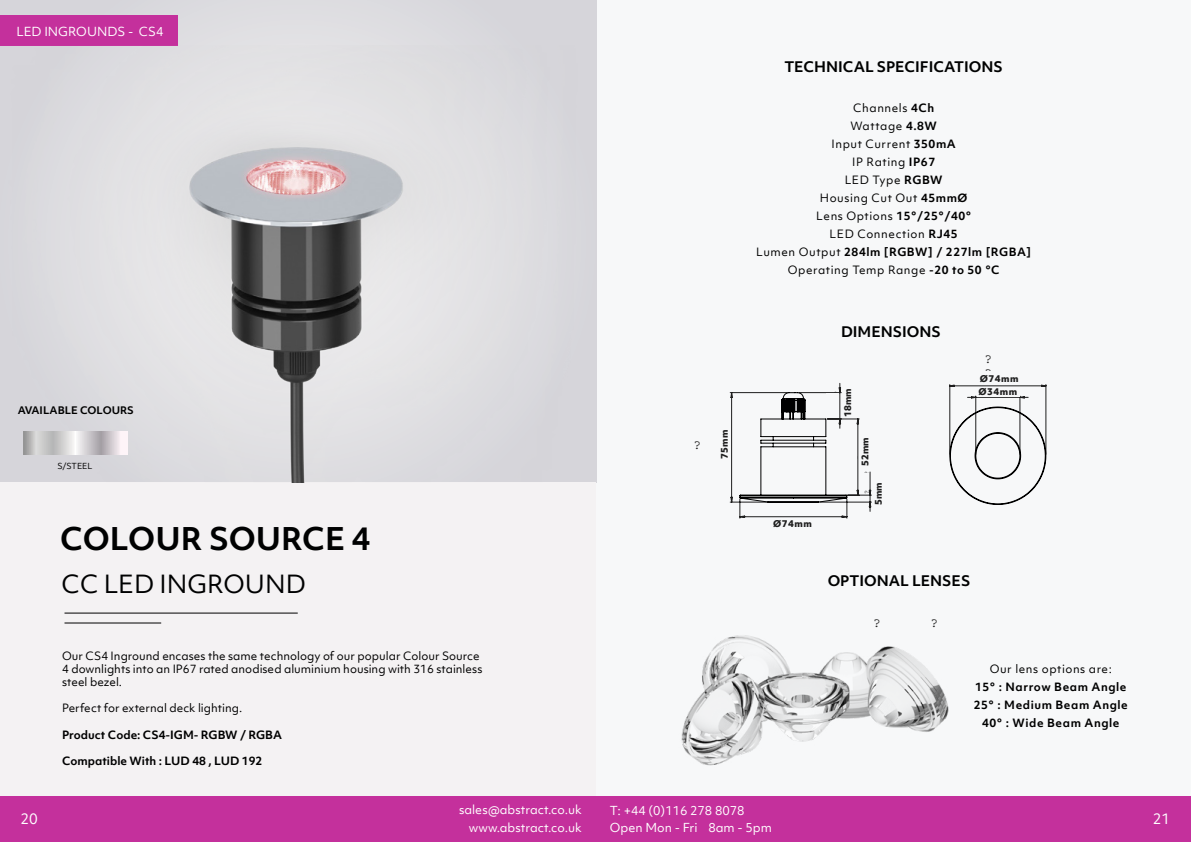
<style>
.page{position:relative;width:1191px;height:842px;background:#fff}
.page>*{position:absolute;margin:0;border:0;box-sizing:border-box;transform-origin:0 0}
.t1{font:700 30px "Objektiv Mk 1";color:#000101}
.t2{font:24px "Objektiv Mk 1";color:#000101}
.t3{font:700 14px "Objektiv Mk 1";color:#000101}
.t4{font:14px "Objektiv Mk 1";color:#fff}
.t5{font:13.2px "Courier";color:#1e1e1e}
.t6{font:12px "Objektiv Mk 1";color:#fff}
.t7{font:11.9px "Objektiv Mk 1";color:#fff}
.t8{font:11.7px/17.2px "Objektiv Mk 1";color:#fff;text-align:right}
.t9{font:11px/18px "Objektiv Mk 1";letter-spacing:.05em;color:#000;text-align:center}
.t10{font:11px/13.2px "Objektiv Mk 1";color:#000}
.t11{font:700 11px "Objektiv Mk 1";letter-spacing:.015em;color:#000}
.t12{font:700 11px/18px "Objektiv Mk 1";letter-spacing:.05em;color:#000;text-align:center}
.t13{font:700 10px "Objektiv Mk 1";color:#000}
.t14{font:800 9px "Objektiv Mk 1";letter-spacing:.05em;color:#1e1e1e}
.t15{font:8px "Objektiv Mk 1";color:#000}
.t16{font:6.8px "Courier";color:#1e1e1e}
.t17{font:6.2px "Courier";color:#1e1e1e}
.s1{font-weight:700}
</style>
<div class="page">
<div style="left:595px;top:0;width:596px;height:842px;background:#f7f8f9"></div>
<div style="left:0;top:0;width:596px;height:482px;background:#dbdade"></div>
<div style="left:0;top:482px;width:595px;height:359px;background:#f4f2f3"></div>
<div style="left:0;top:796px;width:1191px;height:46px;background:#c4309c"></div>
<div style="left:0;top:15px;width:178px;height:31px;background:#c4309c"></div>
<hr style="left:64px;top:613px;width:234px;height:1px;background:#000">
<hr style="left:64px;top:623px;width:97px;height:1px;background:#000">
<img style="left:23px;top:95px;width:423px;height:387px">
<svg style="left:24px;top:432px;width:103px;height:22px"></svg>
<img style="left:681px;top:635px;width:268px;height:131px">
<svg style="left:729px;top:383px;width:143px;height:136px"></svg>
<svg style="left:949px;top:384px;width:97px;height:121px"></svg>
<div style="left:978px;top:371px;width:42px;height:14px;background:#f7f8f9"></div>
<div style="left:977px;top:388px;width:42px;height:9px;background:#f7f8f9"></div>
<div style="left:771px;top:505px;width:42px;height:11px;background:#f7f8f9"></div>
<div style="left:716px;top:431px;width:14px;height:42px;background:#f7f8f9"></div>
<div style="left:843px;top:434px;width:14px;height:42px;background:#f7f8f9"></div>
<div style="left:826px;top:393px;width:13px;height:25px;background:#f7f8f9"></div>
<div style="left:862px;top:473px;width:7px;height:17px;background:#f7f8f9"></div>
<p class="t6" style="left:16px;top:23px;width:148px">LED INGROUNDS - CS4</p>
<p class="t13" style="left:18px;top:403px;width:118px">AVAILABLE COLOURS</p>
<p class="t15" style="left:58px;top:460px;width:36px">S/STEEL</p>
<h1 class="t1" style="left:60px;top:518px;width:312px">COLOUR SOURCE 4</h1>
<h2 class="t2" style="left:61px;top:567px;width:246px">CC LED INGROUND</h2>
<p class="t10" style="left:62px;top:649px;width:422px">Our CS4 Inground encases the same technology of our popular Colour Source<br>4 downlights into an IP67 rated anodised aluminium housing with 316 stainless steel bezel.</p>
<p class="t10" style="left:62px;top:702px;width:182px">Perfect for external deck lighting.</p>
<p class="t11" style="left:62px;top:727px;width:221px">Product Code: CS4-IGM- RGBW / RGBA</p>
<p class="t11" style="left:62px;top:753px;width:202px">Compatible With : LUD 48 , LUD 192</p>
<p class="t5" style="left:693px;top:438px;width:9px">?</p>
<p class="t14" style="left:718px;top:459px;width:31px;rotate:-90deg">75mm</p>
<p class="t16" style="left:724px;top:468px;width:29px;rotate:-90deg">?VT?fifi?</p>
<p class="t3" style="left:784px;top:57px;width:220px">TECHNICAL SPECIFICATIONS</p>
<p class="t9" style="left:756px;top:98px;width:276px">Channels <span class="s1">4Ch<br></span>Wattage <span class="s1">4.8W<br></span>Input Current <span class="s1">350mA<br></span>IP Rating <span class="s1">IP67<br></span>LED Type <span class="s1">RGBW<br></span>Housing Cut Out <span class="s1">45mmØ<br></span>Lens Options <span class="s1">15°/25°/40°<br></span>LED Connection <span class="s1">RJ45<br></span>Lumen Output <span class="s1">284lm [RGBW] / 227lm [RGBA]<br></span>Operating Temp Range <span class="s1">-20 to 50 °C</span></p>
<p class="t3" style="left:841px;top:322px;width:101px">DIMENSIONS</p>
<p class="t5" style="left:984px;top:351px;width:9px">?</p>
<p class="t5" style="left:984px;top:366px;width:9px">?</p>
<p class="t14" style="left:980px;top:372px;width:40px">Ø74mm</p>
<p class="t17" style="left:992px;top:379px;width:22px">VS?fifi?</p>
<p class="t14" style="left:773px;top:517px;width:40px">Ø74mm</p>
<p class="t14" style="left:841px;top:417px;width:30px;rotate:-90deg">18mm</p>
<p class="t14" style="left:978px;top:385px;width:40px">Ø34mm</p>
<p class="t14" style="left:858px;top:466px;width:30px;rotate:-90deg">52mm</p>
<p class="t14" style="left:872px;top:505px;width:24px;rotate:-90deg">5mm</p>
<p class="t17" style="left:992px;top:390px;width:22px">RS?fifi?</p>
<p class="t3" style="left:827px;top:571px;width:144px">OPTIONAL LENSES</p>
<p class="t5" style="left:873px;top:615px;width:9px">?</p>
<p class="t5" style="left:930px;top:615px;width:9px">?</p>
<p class="t9" style="left:989px;top:660px;width:124px">Our lens options are:</p>
<p class="t12" style="left:973px;top:678px;width:156px">15° : Narrow Beam Angle<br>25° : Medium Beam Angle<br>40° : Wide Beam Angle</p>
<p class="t8" style="left:459px;top:801px;width:124px">sales@abstract.co.uk www.abstract.co.uk</p>
<p class="t7" style="left:610px;top:802px;width:136px">T: +44 (0)116 278 8078</p>
<p class="t4" style="left:21px;top:809px;width:19px">20</p>
<p class="t4" style="left:1152px;top:809px;width:19px">21</p>
<p class="t7" style="left:610px;top:819px;width:163px">Open Mon - Fri 8am - 5pm</p>
</div>
